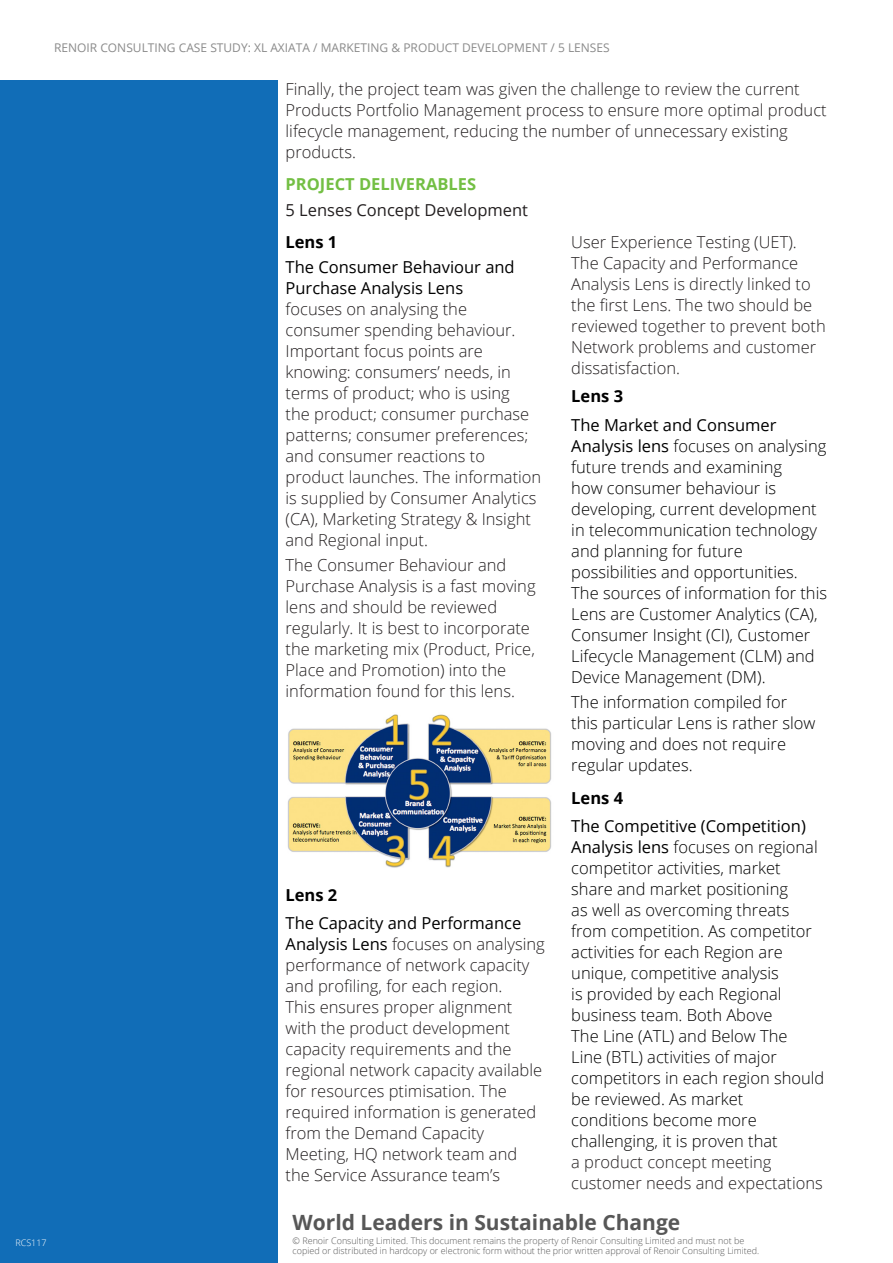
<style>
.page{position:relative;width:893px;height:1263px;background:#fff}
.page>*{position:absolute;margin:0;border:0;box-sizing:border-box;transform-origin:0 0}
.t1{font:700 21px "Open Sans";color:#575757}
.General_Para{font:300 16.5px/21px "Open Sans";color:#231f20}
.General_Para-2{font:300 16.5px/21px "Open Sans";color:#000}
.General_Para-3{font:16.5px/21px "Open Sans";color:#000}
.Gen_para_titles{font:16.5px "Open Sans";color:#231f20}
.General_Para-4{font:700 16.5px "Open Sans";color:#000}
.Section_Titles{font:700 16.5px "Open Sans";color:#73bf43}
.t2{font:12px "Open Sans";color:#8a8a8a}
.t3{font:300 9px/10.5px "Open Sans";color:#575757}
.t4{font:300 9px "Open Sans";color:#fff}
.s1{font-weight:400}
.s2{color:#231f20}
.s3{font-weight:400;color:#000}
</style>
<div class="page">
<div style="left:0;top:81px;width:277px;height:1182px;background:#116db7"></div>
<img style="left:288px;top:714px;width:263px;height:154px">
<p class="t2" style="left:54px;top:39px;width:557px">RENOIR CONSULTING CASE STUDY: XL AXIATA / MARKETING &amp; PRODUCT DEVELOPMENT / 5 LENSES</p>
<p class="t4" style="left:15px;top:1237px;width:33px">RCS117</p>
<p class="General_Para" style="left:286px;top:78px;width:543px">Finally, the project team was given the challenge to review the current Products Portfolio Management process to ensure more optimal product lifecycle management, reducing the number of unnecessary existing products.</p>
<p class="Section_Titles" style="left:286px;top:173px;width:192px">PROJECT DELIVERABLES</p>
<p class="Gen_para_titles" style="left:286px;top:198px;width:244px">5 Lenses Concept Development</p>
<p class="General_Para-4" style="left:286px;top:230px;width:53px">Lens 1</p>
<p class="General_Para-3" style="left:286px;top:256px;width:231px">The Consumer Behaviour and<br>Purchase Analysis Lens</p>
<p class="General_Para" style="left:286px;top:298px;width:257px">focuses on analysing the consumer spending behaviour.<br>Important focus points are knowing: consumers’ needs, in terms of product; who is using<br>the product; consumer purchase patterns; consumer preferences; and consumer reactions to product launches. The information is supplied by Consumer Analytics (CA), Marketing Strategy &amp; Insight and Regional input.</p>
<p class="General_Para" style="left:286px;top:554px;width:252px">The Consumer Behaviour and<br>Purchase Analysis is a fast moving lens and should be reviewed regularly. It is best to incorporate the marketing mix (Product, Price,<br>Place and Promotion) into the information found for this lens.</p>
<p class="General_Para" style="left:571px;top:231px;width:256px">User Experience Testing (UET).<br>The Capacity and Performance<br>Analysis Lens is directly linked to the first Lens. The two should be reviewed together to prevent both<br>Network problems and customer dissatisfaction.</p>
<p class="General_Para-4" style="left:571px;top:384px;width:53px">Lens 3</p>
<p class="General_Para-2" style="left:571px;top:414px;width:257px"><span class="s1">The Market and Consumer<br>Analysis lens</span> focuses on analysing future trends and examining<br>how consumer behaviour is developing, current development in telecommunication technology and planning for future possibilities and opportunities.<br>The sources of information for this<br>Lens are Customer Analytics (CA),<br>Consumer Insight (CI), Customer<br>Lifecycle Management (CLM) and<br>Device Management (DM).</p>
<p class="General_Para-2" style="left:571px;top:691px;width:246px">The information compiled for this particular Lens is rather slow moving and does not require regular updates.</p>
<p class="General_Para-4" style="left:571px;top:786px;width:53px">Lens 4</p>
<p class="General_Para-2" style="left:571px;top:815px;width:255px"><span class="s1">The Competitive (Competition)<br>Analysis lens</span> focuses on regional competitor activities, market share and market positioning<br>as well as overcoming threats from competition. As competitor activities for each Region are unique, competitive analysis<br>is provided by each Regional business team. Both Above<br>The Line (ATL) and Below The<br>Line (BTL) activities of major competitors in each region should be reviewed. As market conditions become more challenging, it is proven that<br><span class="s2">a product concept meeting customer needs and expectations</span></p>
<p class="General_Para-4" style="left:286px;top:883px;width:53px">Lens 2</p>
<p class="General_Para" style="left:286px;top:912px;width:261px"><span class="s3">The Capacity and Performance<br>Analysis Lens</span> focuses on analysing performance of network capacity and profiling, for each region.<br>This ensures proper alignment with the product development capacity requirements and the regional network capacity available for resources ptimisation. The required information is generated from the Demand Capacity<br>Meeting, HQ network team and the Service Assurance team’s</p>
<p class="t1" style="left:293px;top:1208px;width:389px">World Leaders in Sustainable Change</p>
<p class="t3" style="left:293px;top:1235px;width:468px">© Renoir Consulting Limited. This document remains the property of Renoir Consulting Limited and must not be copied or distributed in hardcopy or electronic form without the prior written approval of Renoir Consulting Limited.</p>
</div>
